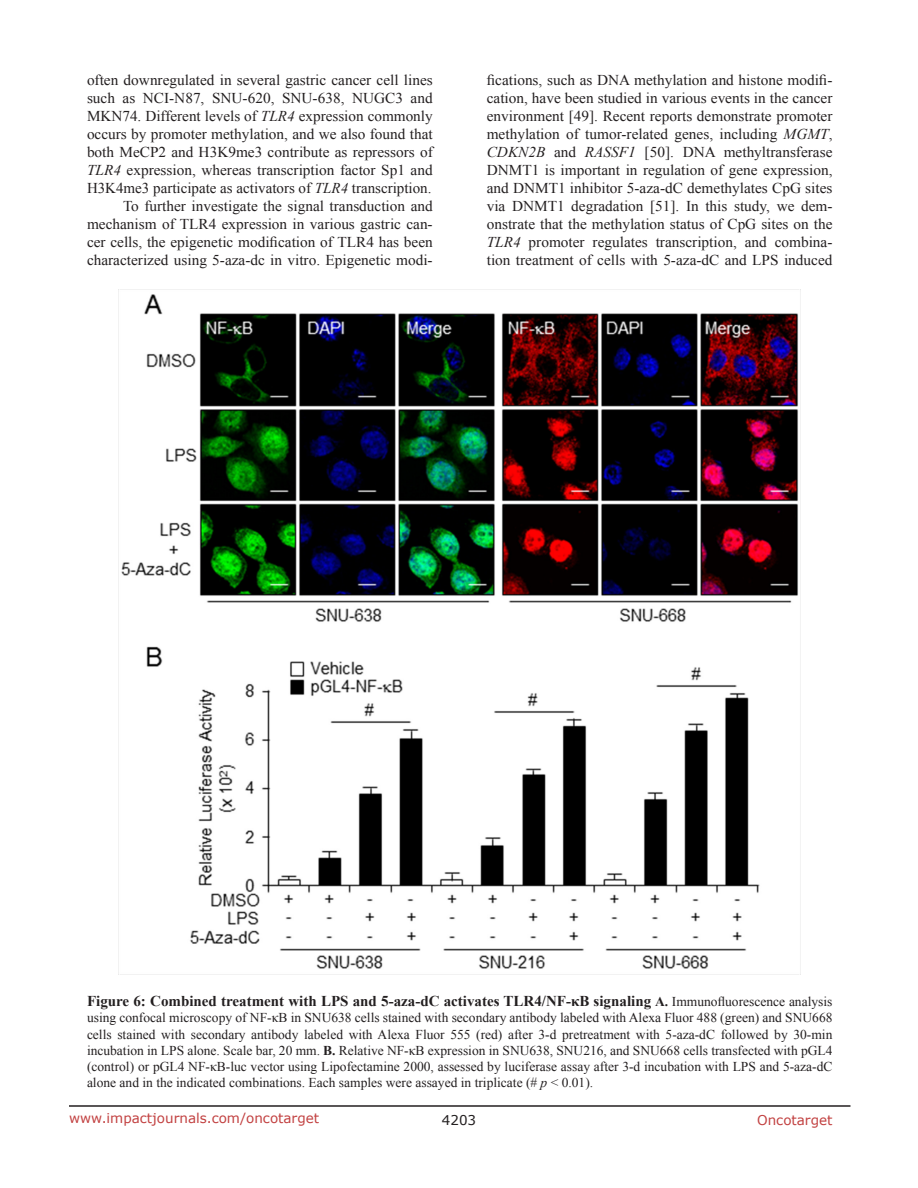
<style>
.page{position:relative;width:918px;height:1188px;background:#fff}
.page>*{position:absolute;margin:0;border:0;box-sizing:border-box;transform-origin:0 0}
.BodyText{font:15px/18px "Times New Roman";color:#231f20;text-align:justify}
.figuretext{font:700 15px "Times New Roman";color:#231f20}
.figuretext-2{font:13.5px/16.2px "Times New Roman";color:#231f20;text-align:justify}
.t1{font:13.5px "Verdana";color:#c24141}
.t2{font:13.5px "Verdana";color:#231f20}
.s1{font-style:italic}
.s2{font-size:13.5px}
.s3{font-weight:400;font-size:13.5px}
.s4{font-weight:700}
</style>
<div class="page">
<hr style="left:69px;top:1105px;width:781px;height:2px;background:#231f20">
<img style="left:120px;top:290px;width:681px;height:685px">
<p class="BodyText" style="left:87px;top:71px;width:347px">often downregulated in several gastric cancer cell lines such as NCI-N87, SNU-620, SNU-638, NUGC3 and MKN74. Different levels of <span class="s1">TLR4</span> expression commonly occurs by promoter methylation, and we also found that both MeCP2 and H3K9me3 contribute as repressors of <span class="s1">TLR4</span> expression, whereas transcription factor Sp1 and H3K4me3 participate as activators of <span class="s1">TLR4</span> transcription.</p>
<p class="BodyText" style="left:87px;top:197px;width:347px;text-indent:36px">To further investigate the signal transduction and mechanism of TLR4 expression in various gastric can&shy;cer cells, the epigenetic modification of TLR4 has been characterized using 5-aza-dc in vitro. Epigenetic modi-</p>
<p class="BodyText" style="left:487px;top:71px;width:347px">fications, such as DNA methylation and histone modifi&shy;cation, have been studied in various events in the cancer environment [49]. Recent reports demonstrate promoter methylation of tumor-related genes, including <span class="s1">MGMT</span>, <span class="s1">CDKN2B</span> and <span class="s1">RASSF1</span> [50]. DNA methyltransferase DNMT1 is important in regulation of gene expression, and DNMT1 inhibitor 5-aza-dC demethylates CpG sites via DNMT1 degradation [51]. In this study, we dem&shy;onstrate that the methylation status of CpG sites on the <span class="s1">TLR4</span> promoter regulates transcription, and combina&shy;tion treatment of cells with 5-aza-dC and LPS induced</p>
<p class="figuretext" style="left:87px;top:991px;width:747px">Figure 6: Combined treatment with LPS and 5-aza-dC activates TLR4/NF-κB signaling <span class="s2">A.</span> <span class="s3">Immunofluorescence analysis</span></p>
<p class="figuretext-2" style="left:87px;top:1010px;width:747px">using confocal microscopy of NF-κB in SNU638 cells stained with secondary antibody labeled with Alexa Fluor 488 (green) and SNU668 cells stained with secondary antibody labeled with Alexa Fluor 555 (red) after 3-d pretreatment with 5-aza-dC followed by 30-min incubation in LPS alone. Scale bar, 20 mm. <span class="s4">B.</span> Relative NF-κB expression in SNU638, SNU216, and SNU668 cells transfected with pGL4 (control) or pGL4 NF-κB-luc vector using Lipofectamine 2000, assessed by luciferase assay after 3-d incubation with LPS and 5-aza-dC alone and in the indicated combinations. Each samples were assayed in triplicate (# <span class="s1">p</span> &lt; 0.01).</p>
<p class="t1" style="left:69px;top:1109px;width:252px">www.impactjournals.com/oncotarget</p>
<p class="t2" style="left:442px;top:1111px;width:36px">4203</p>
<p class="t1" style="left:757px;top:1111px;width:77px">Oncotarget</p>
</div>
